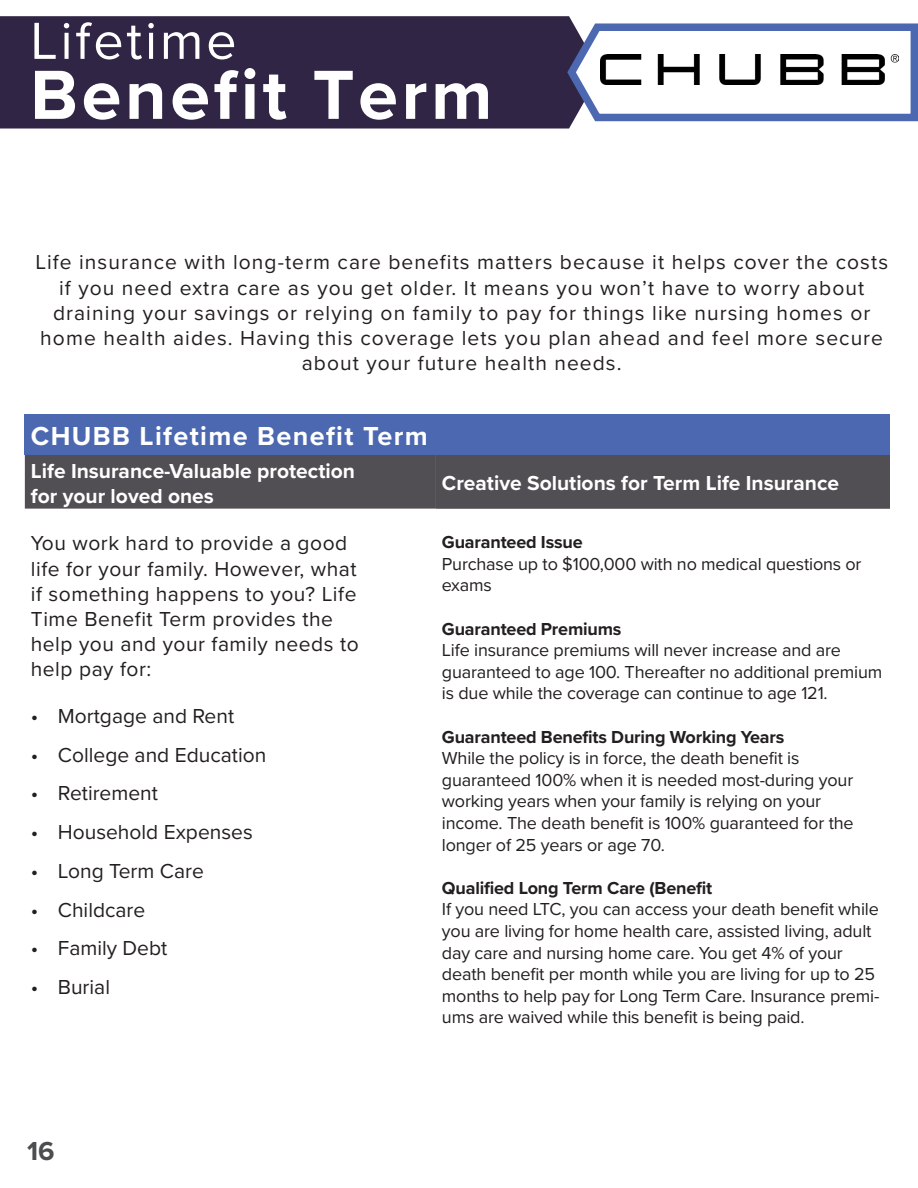
<style>
.page{position:relative;width:918px;height:1188px;background:#fff}
.page>*{position:absolute;margin:0;border:0;box-sizing:border-box;transform-origin:0 0}
.t1{font:700 72px "Proxima Nova";letter-spacing:.05em;color:#fff}
.t2{font:54px "Proxima Nova";letter-spacing:.05em;color:#fff}
.t3{font:700 27px "Proxima Nova";letter-spacing:.05em;color:#fff}
.t4{font:700 27px "Proxima Nova";color:#4b4d4f}
.t5{font:21px/25.2px "Proxima Nova";letter-spacing:.05em;color:#231f20;text-align:center}
.t6{font:21px/25.2px "Proxima Nova";letter-spacing:.025em;color:#231f20}
.t7{font:21px "Proxima Nova";color:#231f20}
.t8{font:700 21px/25.2px "Proxima Nova";color:#fff}
.t9{font:18px/21.6px "Proxima Nova";letter-spacing:-.01em;color:#231f20}
.t10{font:700 18px "Proxima Nova";letter-spacing:-.01em;color:#231f20}
</style>
<div class="page">
<div style="left:0;top:16px;width:571px;height:113px;background:#302545"></div>
<svg style="left:563px;top:17px;width:355px;height:108px"></svg>
<img style="left:601px;top:54px;width:298px;height:30px">
<div style="left:25px;top:415px;width:865px;height:40px;background:#4c68b1"></div>
<div style="left:25px;top:455px;width:411px;height:54px;background:#514f53"></div>
<div style="left:436px;top:455px;width:454px;height:54px;background:#514f53"></div>
<h2 class="t2" style="left:30px;top:1px;width:208px">Lifetime</h2>
<h1 class="t1" style="left:30px;top:41px;width:464px">Benefit Term</h1>
<p class="t5" style="left:35px;top:249px;width:854px">Life insurance with long-term care benefits matters because it helps cover the costs if you need extra care as you get older. It means you won’t have to worry about draining your savings or relying on family to pay for things like nursing homes or home health aides. Having this coverage lets you plan ahead and feel more secure about your future health needs.</p>
<h3 class="t3" style="left:31px;top:416px;width:399px">CHUBB Lifetime Benefit Term</h3>
<p class="t8" style="left:31px;top:458px;width:326px">Life Insurance-Valuable protection for your loved ones</p>
<p class="t8" style="left:442px;top:470px;width:399px">Creative Solutions for Term Life Insurance</p>
<p class="t6" style="left:31px;top:530px;width:329px">You work hard to provide a good life for your family. However, what if something happens to you? Life<br>Time Benefit Term provides the help you and your family needs to help pay for:</p>
<p class="t10" style="left:442px;top:529px;width:142px">Guaranteed Issue</p>
<p class="t9" style="left:442px;top:552px;width:421px">Purchase up to $100,000 with no medical questions or exams</p>
<p class="t10" style="left:442px;top:615px;width:181px">Guaranteed Premiums</p>
<p class="t9" style="left:442px;top:639px;width:442px">Life insurance premiums will never increase and are guaranteed to age 100. Thereafter no additional premium is due while the coverage can continue to age 121.</p>
<p class="t10" style="left:442px;top:723px;width:344px">Guaranteed Benefits During Working Years</p>
<p class="t9" style="left:442px;top:747px;width:413px">While the policy is in force, the death benefit is guaranteed 100% when it is needed most-during your working years when your family is relying on your income. The death benefit is 100% guaranteed for the longer of 25 years or age 70.</p>
<p class="t10" style="left:442px;top:874px;width:272px">Qualified Long Term Care (Benefit</p>
<p class="t9" style="left:442px;top:898px;width:439px">If you need LTC, you can access your death benefit while you are living for home health care, assisted living, adult day care and nursing home care. You get 4% of your death benefit per month while you are living for up to 25 months to help pay for Long Term Care. Insurance premi&shy;ums are waived while this benefit is being paid.</p>
<p class="t7" style="left:31px;top:700px;width:205px">• Mortgage and Rent</p>
<p class="t7" style="left:31px;top:739px;width:237px">• College and Education</p>
<p class="t7" style="left:31px;top:778px;width:129px">• Retirement</p>
<p class="t7" style="left:31px;top:817px;width:223px">• Household Expenses</p>
<p class="t7" style="left:31px;top:855px;width:175px">• Long Term Care</p>
<p class="t7" style="left:31px;top:894px;width:116px">• Childcare</p>
<p class="t7" style="left:31px;top:933px;width:138px">• Family Debt</p>
<p class="t5" style="left:31px;top:973px;width:81px">• Burial</p>
<h3 class="t4" style="left:27px;top:1131px;width:29px">16</h3>
</div>
